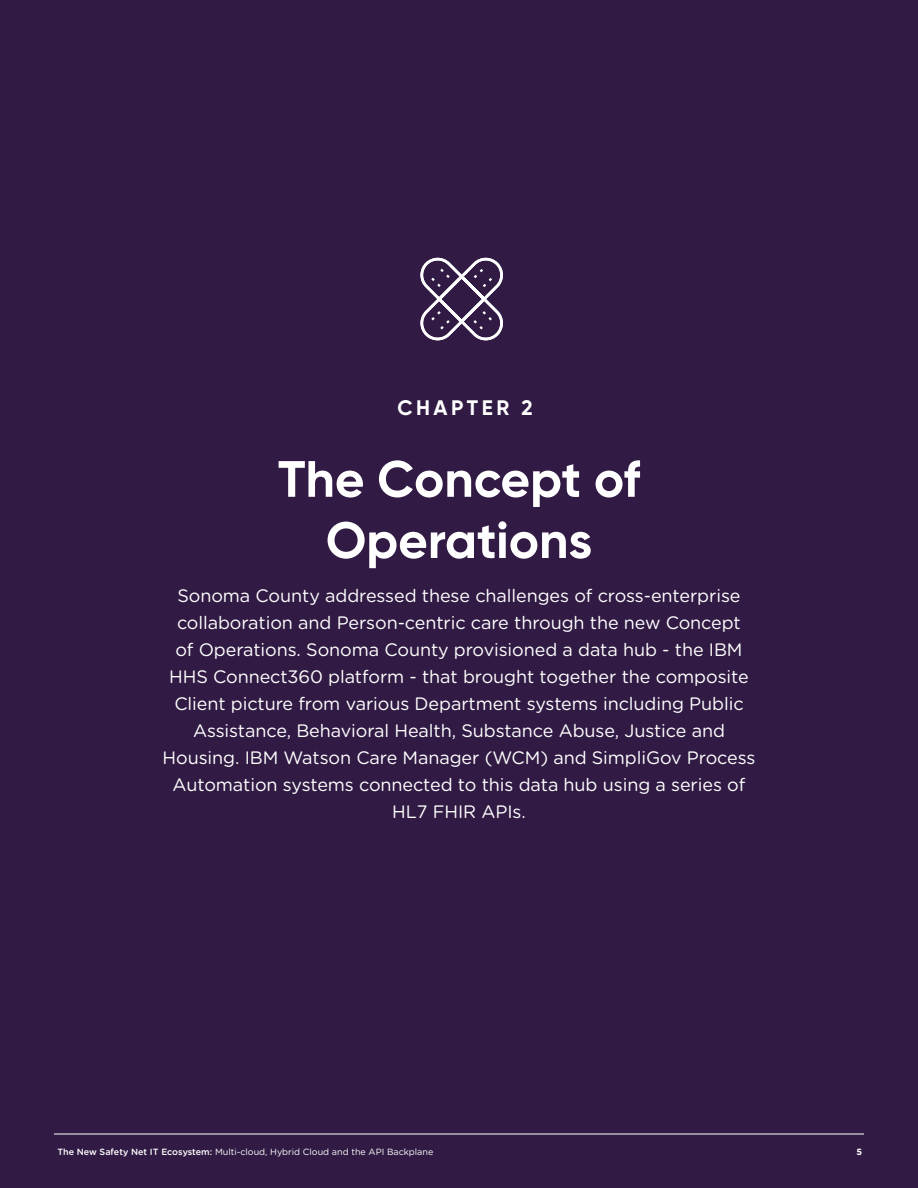
<style>
.page{position:relative;width:918px;height:1188px;background:#311b44}
.page>*{position:absolute;margin:0;border:0;box-sizing:border-box;transform-origin:0 0}
.t1{font:700 51px/61.2px "Gilroy";color:#fff;text-align:center}
.t2{font:700 21px "Gilroy";letter-spacing:.17em;color:#fff}
.t3{font:18px/27px "Gotham Rounded";letter-spacing:-.005em;color:#fff;text-align:center}
.t4{font:9px "Gotham Rounded";color:#fff}
.t5{font:700 9px "Gotham Rounded";color:#fff}
.s1{font-weight:500}
</style>
<div class="page">
<hr style="left:54px;top:1134px;width:810px;height:1px;background:#fff">
<svg style="left:420px;top:258px;width:83px;height:82px"></svg>
<p class="t2" style="left:397px;top:395px;width:137px">CHAPTER 2</p>
<h1 class="t1" style="left:278px;top:448px;width:364px">The Concept of<br>Operations</h1>
<p class="t3" style="left:163px;top:582px;width:594px">Sonoma County addressed these challenges of cross-enterprise collaboration and Person-centric care through the new Concept<br>of Operations. Sonoma County provisioned a data hub - the IBM HHS Connect360 platform - that brought together the composite Client picture from various Department systems including Public Assistance, Behavioral Health, Substance Abuse, Justice and Housing. IBM Watson Care Manager (WCM) and SimpliGov Process Automation systems connected to this data hub using a series of HL7 FHIR APIs.</p>
<p class="t4" style="left:57px;top:1145px;width:378px"><span class="s1">The New Safety Net IT Ecosystem:</span> Multi-cloud, Hybrid Cloud and the API Backplane</p>
<p class="t5" style="left:856px;top:1145px;width:7px">5</p>
</div>
